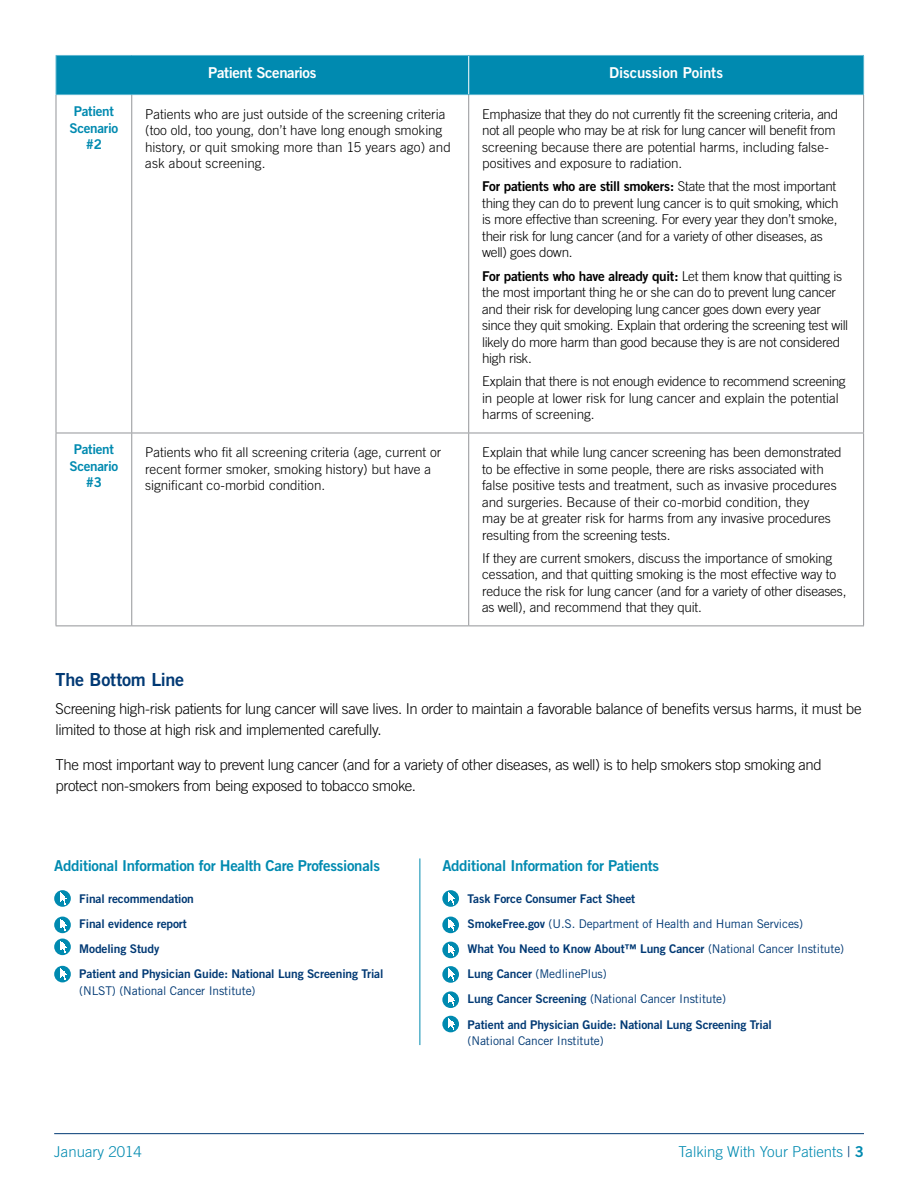
<style>
.page{position:relative;width:918px;height:1188px;background:#fff}
.page>*{position:absolute;margin:0;border:0;box-sizing:border-box;transform-origin:0 0}
.t1{font:18px "Trade Gothic Bold Two";letter-spacing:-.01em;color:#003974}
.t2{font:300 15px/21px "Trade Gothic";letter-spacing:-.025em;color:#000}
.t3{font:15px "Trade Gothic Bold Two";letter-spacing:-.02em;color:#008ab0}
.t4{font:300 15px "Trade Gothic";color:#008ab0}
.t5{font:15px "Trade Gothic Bold Two";letter-spacing:-.02em;color:#fff}
.t6{font:300 13.5px/16.5px "Trade Gothic";letter-spacing:-.015em;color:#000}
.t7{font:13.5px/16.5px "Trade Gothic Bold Two";letter-spacing:-.025em;color:#008ab0;text-align:center}
.t8{font:12px/25.2px "Trade Gothic Bold Two";letter-spacing:-.01em;color:#003974}
.t9{font:12px "Trade Gothic";letter-spacing:-.01em;color:#003974}
.s1{font-family:"Trade Gothic Bold Two";font-weight:400}
.s2{font-family:"Trade Gothic"}
.s3{color:#003974}
</style>
<div class="page">
<div style="left:56px;top:55px;width:413px;height:40px;background:#008ab0"></div>
<div style="left:469px;top:55px;width:395px;height:40px;background:#008ab0"></div>
<hr style="left:56px;top:95px;width:1px;height:338px;background:#939598">
<hr style="left:131px;top:95px;width:1px;height:338px;background:#939598">
<hr style="left:468px;top:95px;width:1px;height:338px;background:#939598">
<hr style="left:863px;top:95px;width:1px;height:338px;background:#939598">
<hr style="left:56px;top:433px;width:76px;height:1px;background:#939598">
<hr style="left:56px;top:433px;width:1px;height:193px;background:#939598">
<hr style="left:132px;top:433px;width:337px;height:1px;background:#939598">
<hr style="left:131px;top:433px;width:1px;height:193px;background:#939598">
<hr style="left:469px;top:433px;width:395px;height:1px;background:#939598">
<hr style="left:468px;top:433px;width:1px;height:193px;background:#939598">
<hr style="left:863px;top:433px;width:1px;height:193px;background:#939598">
<hr style="left:56px;top:626px;width:76px;height:1px;background:#939598">
<hr style="left:132px;top:626px;width:337px;height:1px;background:#939598">
<hr style="left:469px;top:626px;width:395px;height:1px;background:#939598">
<hr style="left:468px;top:56px;width:1px;height:38px;background:#fff">
<hr style="left:56px;top:55px;width:76px;height:1px;background:#65b9d2">
<hr style="left:56px;top:56px;width:1px;height:38px;background:#65b9d2">
<hr style="left:132px;top:55px;width:337px;height:1px;background:#65b9d2">
<hr style="left:469px;top:55px;width:395px;height:1px;background:#65b9d2">
<hr style="left:863px;top:56px;width:1px;height:38px;background:#65b9d2">
<hr style="left:56px;top:94px;width:76px;height:1px;background:#65b9d2">
<hr style="left:132px;top:94px;width:337px;height:1px;background:#65b9d2">
<hr style="left:469px;top:94px;width:395px;height:1px;background:#65b9d2">
<hr style="left:54px;top:1133px;width:810px;height:1px;background:#003974">
<svg style="left:54px;top:890px;width:17px;height:17px"></svg>
<svg style="left:60px;top:892px;width:7px;height:13px"></svg>
<svg style="left:442px;top:890px;width:17px;height:17px"></svg>
<svg style="left:448px;top:892px;width:7px;height:13px"></svg>
<div style="left:54px;top:917px;width:17px;height:16px;background:#008ab0;border-radius:50%"></div>
<svg style="left:60px;top:919px;width:7px;height:12px"></svg>
<div style="left:442px;top:942px;width:17px;height:16px;background:#008ab0;border-radius:50%"></div>
<svg style="left:448px;top:944px;width:7px;height:12px"></svg>
<div style="left:442px;top:917px;width:17px;height:16px;background:#008ab0;border-radius:50%"></div>
<svg style="left:448px;top:919px;width:7px;height:12px"></svg>
<div style="left:54px;top:939px;width:17px;height:16px;background:#008ab0;border-radius:50%"></div>
<svg style="left:60px;top:941px;width:7px;height:12px"></svg>
<div style="left:54px;top:966px;width:17px;height:16px;background:#008ab0;border-radius:50%"></div>
<svg style="left:60px;top:968px;width:7px;height:12px"></svg>
<div style="left:442px;top:1016px;width:17px;height:16px;background:#008ab0;border-radius:50%"></div>
<svg style="left:448px;top:1018px;width:7px;height:12px"></svg>
<svg style="left:442px;top:991px;width:17px;height:17px"></svg>
<svg style="left:448px;top:994px;width:7px;height:12px"></svg>
<svg style="left:442px;top:966px;width:17px;height:17px"></svg>
<svg style="left:448px;top:968px;width:7px;height:13px"></svg>
<hr style="left:420px;top:858px;width:1px;height:187px;background:#008ab0">
<p class="t5" style="left:208px;top:63px;width:110px">Patient Scenarios</p>
<p class="t5" style="left:609px;top:63px;width:115px">Discussion Points</p>
<p class="t7" style="left:70px;top:103px;width:50px">Patient<br>Scenario #2</p>
<p class="t6" style="left:145px;top:106px;width:307px">Patients who are just outside of the screening criteria (too old, too young, don’t have long enough smoking history, or quit smoking more than 15 years ago) and ask about screening.</p>
<p class="t6" style="left:482px;top:106px;width:358px">Emphasize that they do not currently fit the screening criteria, and not all people who may be at risk for lung cancer will benefit from screening because there are potential harms, including false&shy;positives and exposure to radiation.</p>
<p class="t6" style="left:482px;top:178px;width:358px"><span class="s1">For patients who are still smokers:</span> State that the most important thing they can do to prevent lung cancer is to quit smoking, which is more effective than screening. For every year they don’t smoke, their risk for lung cancer (and for a variety of other diseases, as well) goes down.</p>
<p class="t6" style="left:482px;top:267px;width:368px"><span class="s1">For patients who have already quit:</span> Let them know that quitting is the most important thing he or she can do to prevent lung cancer and their risk for developing lung cancer goes down every year since they quit smoking. Explain that ordering the screening test will likely do more harm than good because they is are not considered high risk.</p>
<p class="t6" style="left:482px;top:373px;width:365px">Explain that there is not enough evidence to recommend screening in people at lower risk for lung cancer and explain the potential harms of screening.</p>
<p class="t7" style="left:70px;top:441px;width:50px">Patient<br>Scenario #3</p>
<p class="t6" style="left:145px;top:444px;width:298px">Patients who fit all screening criteria (age, current or recent former smoker, smoking history) but have a significant co-morbid condition.</p>
<p class="t6" style="left:482px;top:444px;width:361px">Explain that while lung cancer screening has been demonstrated to be effective in some people, there are risks associated with false positive tests and treatment, such as invasive procedures and surgeries. Because of their co-morbid condition, they<br>may be at greater risk for harms from any invasive procedures resulting from the screening tests.</p>
<p class="t6" style="left:482px;top:550px;width:366px">If they are current smokers, discuss the importance of smoking cessation, and that quitting smoking is the most effective way to reduce the risk for lung cancer (and for a variety of other diseases, as well), and recommend that they quit.</p>
<h1 class="t1" style="left:56px;top:669px;width:130px">The Bottom Line</h1>
<p class="t2" style="left:56px;top:698px;width:807px">Screening high-risk patients for lung cancer will save lives. In order to maintain a favorable balance of benefits versus harms, it must be limited to those at high risk and implemented carefully.</p>
<p class="t2" style="left:56px;top:753px;width:768px">The most important way to prevent lung cancer (and for a variety of other diseases, as well) is to help smokers stop smoking and protect non-smokers from being exposed to tobacco smoke.</p>
<h2 class="t3" style="left:54px;top:856px;width:327px">Additional Information for Health Care Professionals</h2>
<p class="t8" style="left:79px;top:886px;width:306px">Final recommendation<br>Final evidence report<br>Modeling Study<br>Patient and Physician Guide: National Lung Screening Trial</p>
<p class="t9" style="left:79px;top:983px;width:178px">(NLST) (National Cancer Institute)</p>
<h2 class="t3" style="left:442px;top:856px;width:218px">Additional Information for Patients</h2>
<p class="t8" style="left:468px;top:886px;width:378px">Task Force Consumer Fact Sheet<br>SmokeFree.gov <span class="s2">(U.S. Department of Health and Human Services)<br></span>What You Need to Know About™ Lung Cancer <span class="s2">(National Cancer Institute)<br></span>Lung Cancer <span class="s2">(MedlinePlus)<br></span>Lung Cancer Screening <span class="s2">(National Cancer Institute)<br></span>Patient and Physician Guide: National Lung Screening Trial</p>
<p class="t9" style="left:468px;top:1034px;width:138px">(National Cancer Institute)</p>
<p class="t4" style="left:54px;top:1143px;width:89px">January 2014</p>
<p class="t4" style="left:679px;top:1143px;width:187px">Talking With Your Patients <span class="s3">|</span> <span class="s1">3</span></p>
</div>
